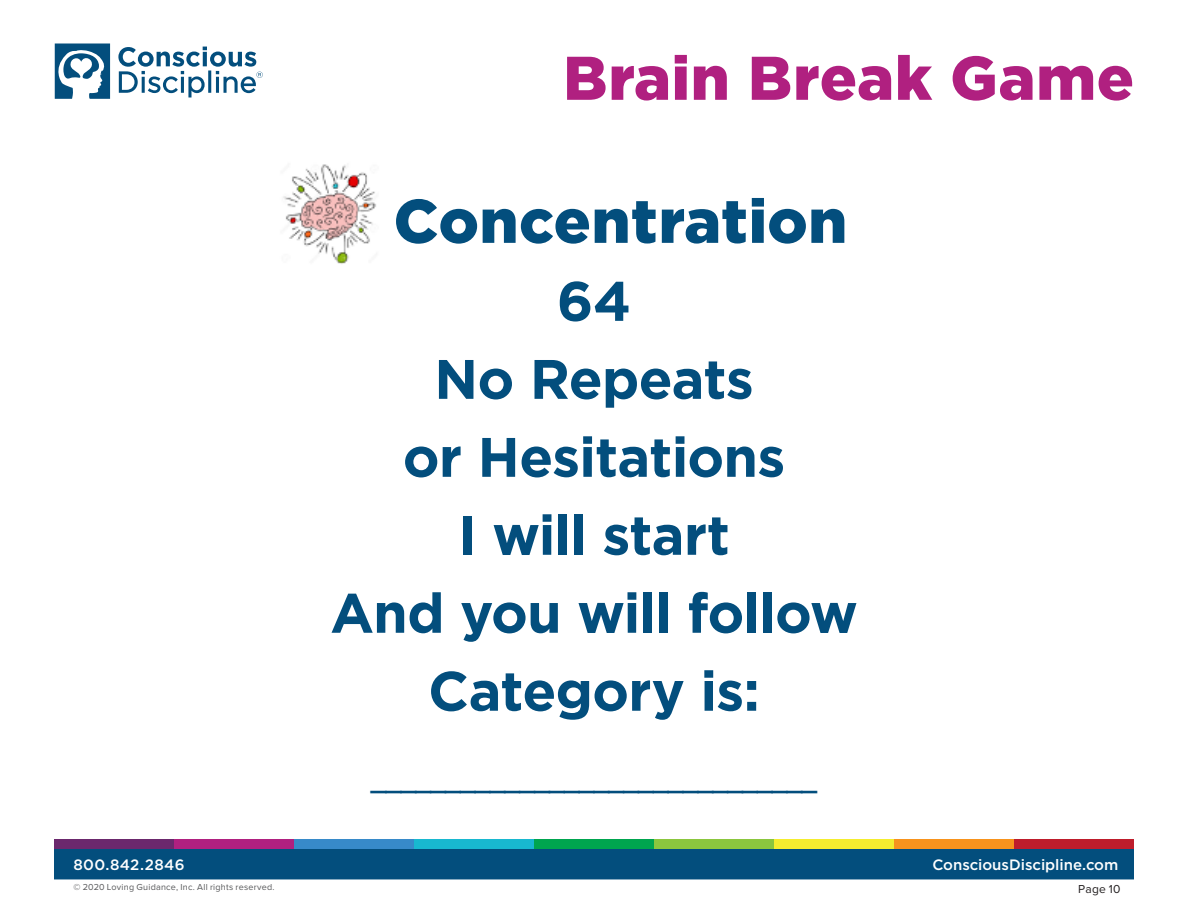
<style>
.page{position:relative;width:1188px;height:918px;background:#fff}
.page>*{position:absolute;margin:0;border:0;box-sizing:border-box;transform-origin:0 0}
.t1{font:900 61.5px "Gotham";letter-spacing:.01em;color:#b02080}
.t2{font:900 61.5px "Gotham";letter-spacing:.01em;color:#034e7d}
.t3{font:700 55.5px "Gotham";letter-spacing:-.015em;color:#034e7d}
.t4{font:500 27px "Gotham";color:#034e7d}
.t5{font:500 15px "Gotham";color:#fff}
.t6{font:500 15px "Gotham";letter-spacing:.025em;color:#fff}
.t7{font:12px "Proxima Nova";letter-spacing:.015em;color:#231f20}
.t8{font:9px "Proxima Nova";letter-spacing:.025em;color:#57585a}
</style>
<div class="page">
<div style="left:54px;top:849px;width:1080px;height:30px;background:#034e7d"></div>
<svg style="left:54px;top:44px;width:56px;height:55px"></svg>
<svg style="left:118px;top:47px;width:145px;height:50px"></svg>
<div style="left:54px;top:839px;width:120px;height:10px;background:#6b286d"></div>
<div style="left:174px;top:839px;width:120px;height:10px;background:#b02080"></div>
<div style="left:294px;top:839px;width:120px;height:10px;background:#378ac9"></div>
<div style="left:414px;top:839px;width:120px;height:10px;background:#18b8d0"></div>
<div style="left:534px;top:839px;width:120px;height:10px;background:#00a54f"></div>
<div style="left:654px;top:839px;width:120px;height:10px;background:#8bc63e"></div>
<div style="left:774px;top:839px;width:120px;height:10px;background:#f4ed2f"></div>
<div style="left:894px;top:839px;width:120px;height:10px;background:#f7931d"></div>
<div style="left:1014px;top:839px;width:120px;height:10px;background:#be1d2c"></div>
<img style="left:283px;top:164px;width:93px;height:100px">
<p class="t1" style="left:563px;top:42px;width:572px">Brain Break Game</p>
<p class="t2" style="left:394px;top:186px;width:455px">Concentration</p>
<p class="t3" style="left:557px;top:269px;width:76px">64</p>
<p class="t3" style="left:434px;top:347px;width:321px">No Repeats</p>
<p class="t3" style="left:403px;top:425px;width:384px">or Hesitations</p>
<p class="t3" style="left:458px;top:503px;width:273px">I will start</p>
<p class="t3" style="left:330px;top:581px;width:529px">And you will follow</p>
<p class="t3" style="left:428px;top:659px;width:333px">Category is:</p>
<p class="t4" style="left:371px;top:764px;width:448px">______________________________</p>
<p class="t6" style="left:73px;top:856px;width:113px">800.842.2846</p>
<p class="t5" style="left:932px;top:856px;width:188px">ConsciousDiscipline.com</p>
<p class="t8" style="left:74px;top:881px;width:203px">© 2020 Loving Guidance, Inc. All rights reserved.</p>
<p class="t7" style="left:1078px;top:880px;width:44px">Page 10</p>
</div>
